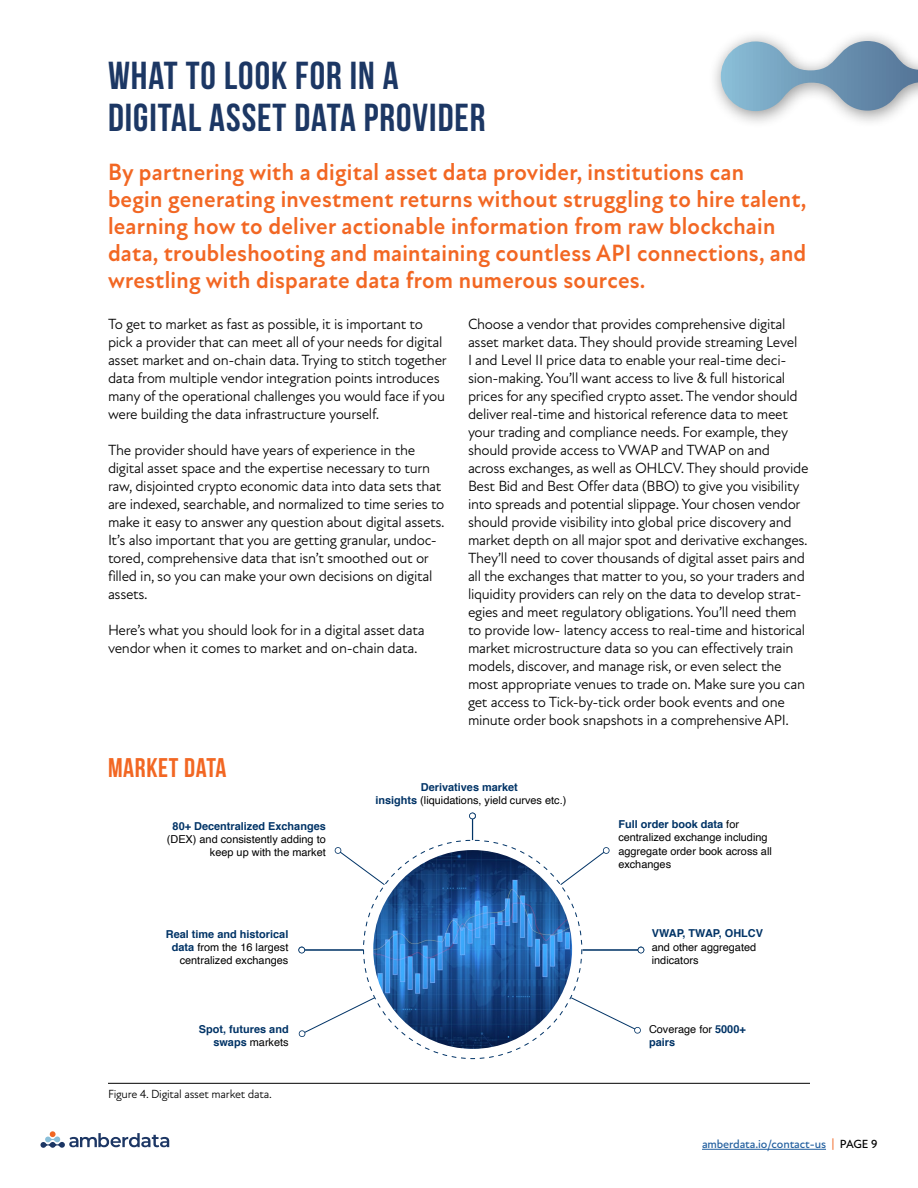
<style>
.page{position:relative;width:918px;height:1188px;background:#fff}
.page>*{position:absolute;margin:0;border:0;box-sizing:border-box;transform-origin:0 0}
.t1{font:39px/42px "Bebas Neue";letter-spacing:.025em;color:#1c3764}
.t2{font:27px "Bebas Neue";letter-spacing:.025em;color:#f26723}
.t3{font:700 24px/27px "New Atten";letter-spacing:.01em;color:#f26723;scale:.95 1}
.t4{font:15px/18px "New Atten";letter-spacing:-.02em;color:#000}
.t5{font:12px "New Atten";letter-spacing:-.02em;color:#000}
.t6{font:500 12px "New Atten";letter-spacing:-.01em;color:#215e9e}
.t7{font:10.95px/13.2px "Helvetica";color:#000}
.t8{font:700 10.95px/13.2px "Helvetica";color:#036;text-align:right}
.s1{font-weight:700;color:#036}
.s2{font-weight:400;color:#000}
.s3{color:#f26723}
.s4{color:#000}
</style>
<div class="page">
<hr style="left:702px;top:1149px;width:124px;height:1px;background:#215e9e">
<svg style="left:40px;top:1131px;width:129px;height:17px"></svg>
<img style="left:373px;top:850px;width:199px;height:199px;border-radius:99px">
<svg style="left:560px;top:847px;width:50px;height:38px"></svg>
<svg style="left:469px;top:813px;width:7px;height:27px"></svg>
<hr style="left:302px;top:949px;width:61px;height:1px;background:#036">
<hr style="left:302px;top:950px;width:61px;height:1px;background:#036">
<svg style="left:298px;top:947px;width:7px;height:6px"></svg>
<svg style="left:334px;top:847px;width:52px;height:38px"></svg>
<svg style="left:298px;top:997px;width:78px;height:40px"></svg>
<hr style="left:583px;top:949px;width:58px;height:1px;background:#036">
<hr style="left:583px;top:950px;width:58px;height:1px;background:#036">
<svg style="left:638px;top:947px;width:6px;height:6px"></svg>
<svg style="left:570px;top:997px;width:71px;height:37px"></svg>
<div style="left:708px;top:28px;width:210px;height:100px;background:#000;opacity:.43"></div>
<svg style="left:721px;top:41px;width:197px;height:70px"></svg>
<hr style="left:108px;top:1083px;width:702px;height:1px;background:#000">
<h1 class="t1" style="left:108px;top:55px;width:379px">WHAT TO LOOK FOR IN A<br>DIGITAL ASSET DATA PROVIDER</h1>
<p class="t3" style="left:108px;top:159px;width:737px">By partnering with a digital asset data provider, institutions can<br>begin generating investment returns without struggling to hire talent, learning how to deliver actionable information from raw blockchain data, troubleshooting and maintaining countless API connections, and wrestling with disparate data from numerous sources.</p>
<p class="t4" style="left:108px;top:315px;width:340px">To get to market as fast as possible, it is important to pick a provider that can meet all of your needs for digital asset market and on-chain data. Trying to stitch together data from multiple vendor integration points introduces many of the operational challenges you would face if you were building the data infrastructure yourself.</p>
<p class="t4" style="left:108px;top:441px;width:338px">The provider should have years of experience in the digital asset space and the expertise necessary to turn raw, disjointed crypto economic data into data sets that are indexed, searchable, and normalized to time series to make it easy to answer any question about digital assets.<br>It’s also important that you are getting granular, undoc&shy;tored, comprehensive data that isn’t smoothed out or filled in, so you can make your own decisions on digital assets.</p>
<p class="t4" style="left:108px;top:621px;width:318px">Here’s what you should look for in a digital asset data vendor when it comes to market and on-chain data.</p>
<h2 class="t2" style="left:108px;top:753px;width:120px">MARKET DATA</h2>
<p class="t4" style="left:468px;top:315px;width:342px">Choose a vendor that provides comprehensive digital asset market data. They should provide streaming Level<br>I and Level II price data to enable your real-time deci&shy;sion-making. You’ll want access to live &amp; full historical prices for any specified crypto asset. The vendor should deliver real-time and historical reference data to meet your trading and compliance needs. For example, they should provide access to VWAP and TWAP on and across exchanges, as well as OHLCV. They should provide Best Bid and Best Offer data (BBO) to give you visibility into spreads and potential slippage. Your chosen vendor should provide visibility into global price discovery and market depth on all major spot and derivative exchanges.<br>They’ll need to cover thousands of digital asset pairs and all the exchanges that matter to you, so your traders and liquidity providers can rely on the data to develop strat&shy;egies and meet regulatory obligations. You’ll need them to provide low- latency access to real-time and historical market microstructure data so you can effectively train models, discover, and manage risk, or even select the most appropriate venues to trade on. Make sure you can get access to Tick-by-tick order book events and one minute order book snapshots in a comprehensive API.</p>
<p class="t7" style="left:375px;top:780px;width:192px;text-align:center"><span class="s1">Derivatives market<br>insights</span> (liquidations, yield curves etc.)</p>
<p class="t8" style="left:173px;top:820px;width:155px">80+ Decentralized Exchanges</p>
<p class="t7" style="left:167px;top:833px;width:161px;text-align:right">(DEX) and consistently adding to keep up with the market</p>
<p class="t7" style="left:618px;top:818px;width:155px"><span class="s1">Full order book data</span> for centralized exchange including aggregate order book across all exchanges</p>
<p class="t7" style="left:166px;top:927px;width:124px;text-align:right"><span class="s1">Real time and historical data</span> from the 16 largest centralized exchanges</p>
<p class="t8" style="left:652px;top:927px;width:113px">VWAP, TWAP, OHLCV</p>
<p class="t7" style="left:652px;top:940px;width:106px">and other aggregated indicators</p>
<p class="t8" style="left:199px;top:1022px;width:91px">Spot, futures and swaps <span class="s2">markets</span></p>
<p class="t7" style="left:649px;top:1022px;width:98px">Coverage for <span class="s1">5000+ pairs</span></p>
<p class="t5" style="left:108px;top:1087px;width:165px">Figure 4. Digital asset market data.</p>
<p class="t6" style="left:702px;top:1137px;width:177px">amberdata.io/contact-us <span class="s3">|</span> <span class="s4">PAGE 9</span></p>
</div>
